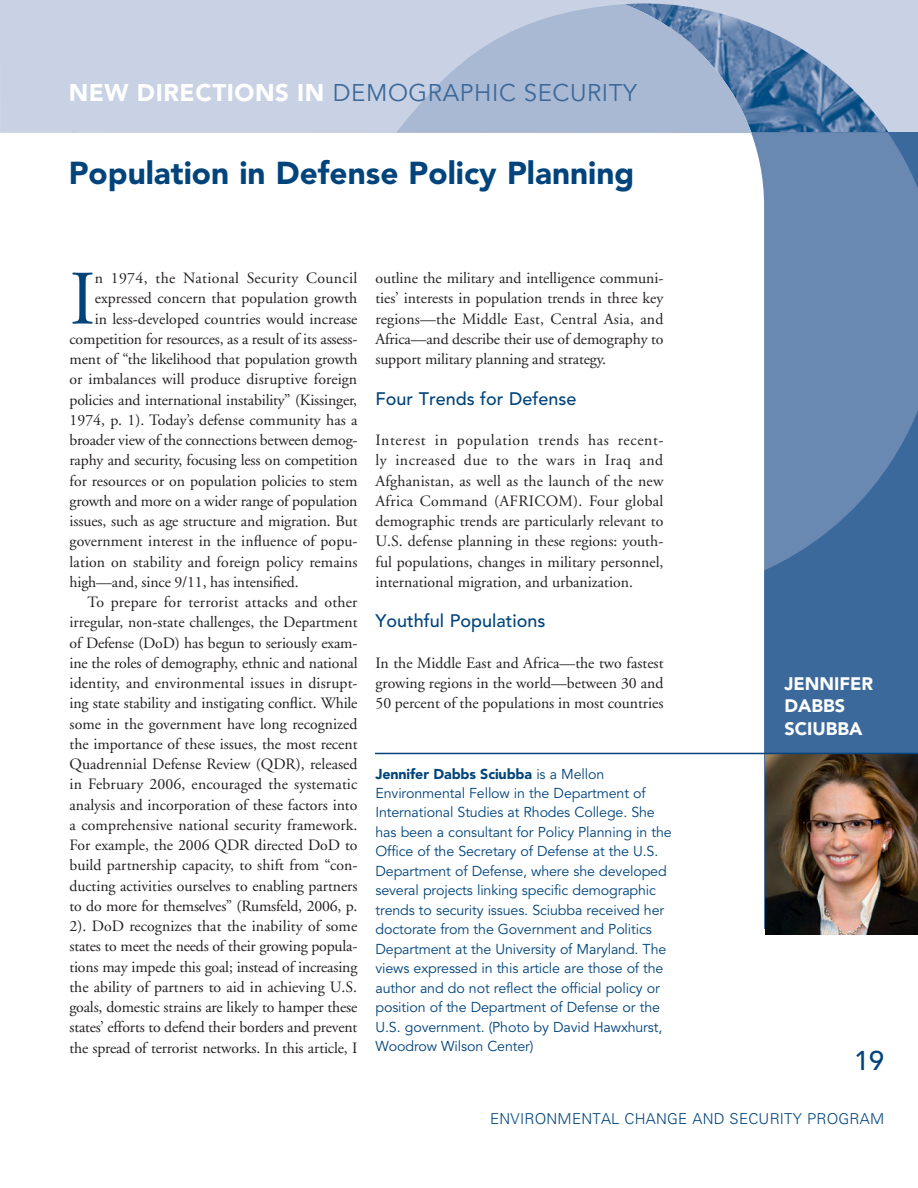
<style>
.page{position:relative;width:918px;height:1188px;background:#fff}
.page>*{position:absolute;margin:0;border:0;box-sizing:border-box;transform-origin:0 0}
.t1{font:76.8px "Adobe Garamond";color:#00447b}
.t2{font:900 31.5px "Avenir";color:#00447b}
.t3{font:500 27px "Avenir";color:#00447b}
.t4{font:24px "Avenir";letter-spacing:.025em;color:#3b699b}
.t5{font:900 24px "Avenir";color:#fff}
.t6{font:500 18px "Avenir";color:#00447b}
.t7{font:900 18px/22.5px "Avenir";color:#fff}
.t8{font:15.75px/20.2px "Adobe Garamond";color:#231f20;text-align:justify}
.t9{font:15.75px "Adobe Garamond";letter-spacing:.02em;color:#231f20}
.t10{font:300 15px "Univers";letter-spacing:.015em;color:#00447b}
.t11{font:14.25px/19.5px "Avenir";letter-spacing:-.01em;color:#00447b}
.s1{font-weight:900;color:#fff}
.s2{font-weight:900}
</style>
<div class="page">
<img style="left:775px;top:3px;width:143px;height:129px">
<div style="left:744px;top:132px;width:174px;height:797px;background:#3b699b"></div>
<svg style="left:775px;top:132px;width:143px;height:433px;background:#6283ae"></svg>
<svg style="left:375px;top:0;width:400px;height:929px"></svg>
<div style="left:0;top:0;width:752px;height:133px;background:#c9d2e4"></div>
<svg style="left:396px;top:4px;width:355px;height:129px;background:#a8b8d3"></svg>
<img style="left:765px;top:754px;width:153px;height:181px">
<hr style="left:375px;top:753px;width:543px;height:1px;background:#00447b">
<h3 class="t5" style="left:69px;top:79px;width:125px">new directi</h3>
<h3 class="t4" style="left:234px;top:79px;width:404px"><span class="s1">ons in</span> Demographic Security</h3>
<h2 class="t2" style="left:69px;top:154px;width:567px">Population in Defense Policy Planning</h2>
<h1 class="t1" style="left:70px;top:258px;width:27px">I</h1>
<p class="t9" style="left:95px;top:270px;width:264px">n 1974, the National Security Council</p>
<p class="t8" style="left:95px;top:289px;width:264px">expressed concern that population growth</p>
<p class="t8" style="left:95px;top:309px;width:264px">in less-developed countries would increase</p>
<p class="t8" style="left:70px;top:329px;width:290px">competition for resources, as a result of its assess-</p>
<p class="t8" style="left:70px;top:349px;width:290px">ment of “the likelihood that population growth</p>
<p class="t8" style="left:70px;top:370px;width:289px">or imbalances will produce disruptive foreign</p>
<p class="t8" style="left:70px;top:390px;width:289px">policies and international instability” (Kissinger,</p>
<p class="t8" style="left:70px;top:410px;width:290px">1974, p. 1). Today’s defense community has a</p>
<p class="t8" style="left:70px;top:430px;width:290px">broader view of the connections between demog-</p>
<p class="t8" style="left:70px;top:451px;width:290px">raphy and security, focusing less on competition</p>
<p class="t8" style="left:70px;top:471px;width:289px">for resources or on population policies to stem</p>
<p class="t8" style="left:70px;top:491px;width:290px">growth and more on a wider range of population</p>
<p class="t8" style="left:70px;top:511px;width:290px">issues, such as age structure and migration. But</p>
<p class="t8" style="left:70px;top:532px;width:289px">government interest in the influence of popu-</p>
<p class="t8" style="left:70px;top:552px;width:289px">lation on stability and foreign policy remains</p>
<p class="t8" style="left:70px;top:572px;width:231px">high—and, since 9/11, has intensified.</p>
<p class="t8" style="left:88px;top:592px;width:271px">To prepare for terrorist attacks and other</p>
<p class="t8" style="left:70px;top:613px;width:290px">irregular, non-state challenges, the Department</p>
<p class="t8" style="left:70px;top:633px;width:289px">of Defense (DoD) has begun to seriously exam-</p>
<p class="t8" style="left:70px;top:653px;width:289px">ine the roles of demography, ethnic and national</p>
<p class="t8" style="left:70px;top:673px;width:290px">identity, and environmental issues in disrupt-</p>
<p class="t8" style="left:70px;top:694px;width:289px">ing state stability and instigating conflict. While</p>
<p class="t8" style="left:70px;top:714px;width:289px">some in the government have long recognized</p>
<p class="t8" style="left:70px;top:734px;width:289px">the importance of these issues, the most recent</p>
<p class="t8" style="left:70px;top:754px;width:289px">Quadrennial Defense Review (QDR), released</p>
<p class="t8" style="left:70px;top:775px;width:289px">in February 2006, encouraged the systematic</p>
<p class="t8" style="left:70px;top:795px;width:289px">analysis and incorporation of these factors into</p>
<p class="t8" style="left:70px;top:815px;width:289px">a comprehensive national security framework.</p>
<p class="t8" style="left:70px;top:835px;width:289px">For example, the 2006 QDR directed DoD to</p>
<p class="t8" style="left:69px;top:856px;width:290px">build partnership capacity, to shift from “con-</p>
<p class="t8" style="left:69px;top:876px;width:289px">ducting activities ourselves to enabling partners</p>
<p class="t8" style="left:69px;top:896px;width:289px">to do more for themselves” (Rumsfeld, 2006, p.</p>
<p class="t8" style="left:69px;top:916px;width:289px">2). DoD recognizes that the inability of some</p>
<p class="t8" style="left:69px;top:937px;width:290px">states to meet the needs of their growing popula-</p>
<p class="t8" style="left:69px;top:957px;width:289px">tions may impede this goal; instead of increasing</p>
<p class="t8" style="left:69px;top:977px;width:289px">the ability of partners to aid in achieving U.S.</p>
<p class="t8" style="left:69px;top:997px;width:289px">goals, domestic strains are likely to hamper these</p>
<p class="t8" style="left:69px;top:1018px;width:290px">states’ efforts to defend their borders and prevent</p>
<p class="t8" style="left:69px;top:1038px;width:290px">the spread of terrorist networks. In this article, I</p>
<p class="t8" style="left:375px;top:268px;width:290px">outline the military and intelligence communi&shy;ties’ interests in population trends in three key regions—the Middle East, Central Asia, and Africa—and describe their use of demography to support military planning and strategy.</p>
<p class="t6" style="left:376px;top:388px;width:202px">Four Trends for Defense</p>
<p class="t8" style="left:375px;top:430px;width:290px">Interest in population trends has recent&shy;ly increased due to the wars in Iraq and Afghanistan, as well as the launch of the new Africa Command (AFRICOM). Four global demographic trends are particularly relevant to U.S. defense planning in these regions: youth&shy;ful populations, changes in military personnel, international migration, and urbanization.</p>
<p class="t6" style="left:376px;top:611px;width:171px">Youthful Populations</p>
<p class="t8" style="left:376px;top:653px;width:290px">In the Middle East and Africa—the two fastest growing regions in the world—between 30 and 50 percent of the populations in most -countries</p>
<p class="t11" style="left:376px;top:764px;width:298px"><span class="s2">Jennifer Dabbs Sciubba</span> is a M ellon Environmental Fellow in the Department of<br>I nternational Studies at Rhodes College. She has been a consultant for Policy Planning in the Office of the Secretary of Defense at the U .S.<br>Department of Defense, where she developed several projects linking specific demographic trends to security issues. Sciubba received her doctorate from the Government and Politics Department at the U niversity of M aryland. The views expressed in this article are those of the author and do not reflect the official policy or position of the Department of Defense or the<br>U .S. government. (Photo by David H awxhurst, Woodrow Wilson Center)</p>
<p class="t7" style="left:784px;top:672px;width:86px">Jennifer<br>Dabbs<br>Sci ubba</p>
<h3 class="t3" style="left:854px;top:1045px;width:32px">19</h3>
<p class="t10" style="left:490px;top:1109px;width:396px">ENVIRONMENTAL CHANGE AND SECURITY PROGRAM</p>
</div>
